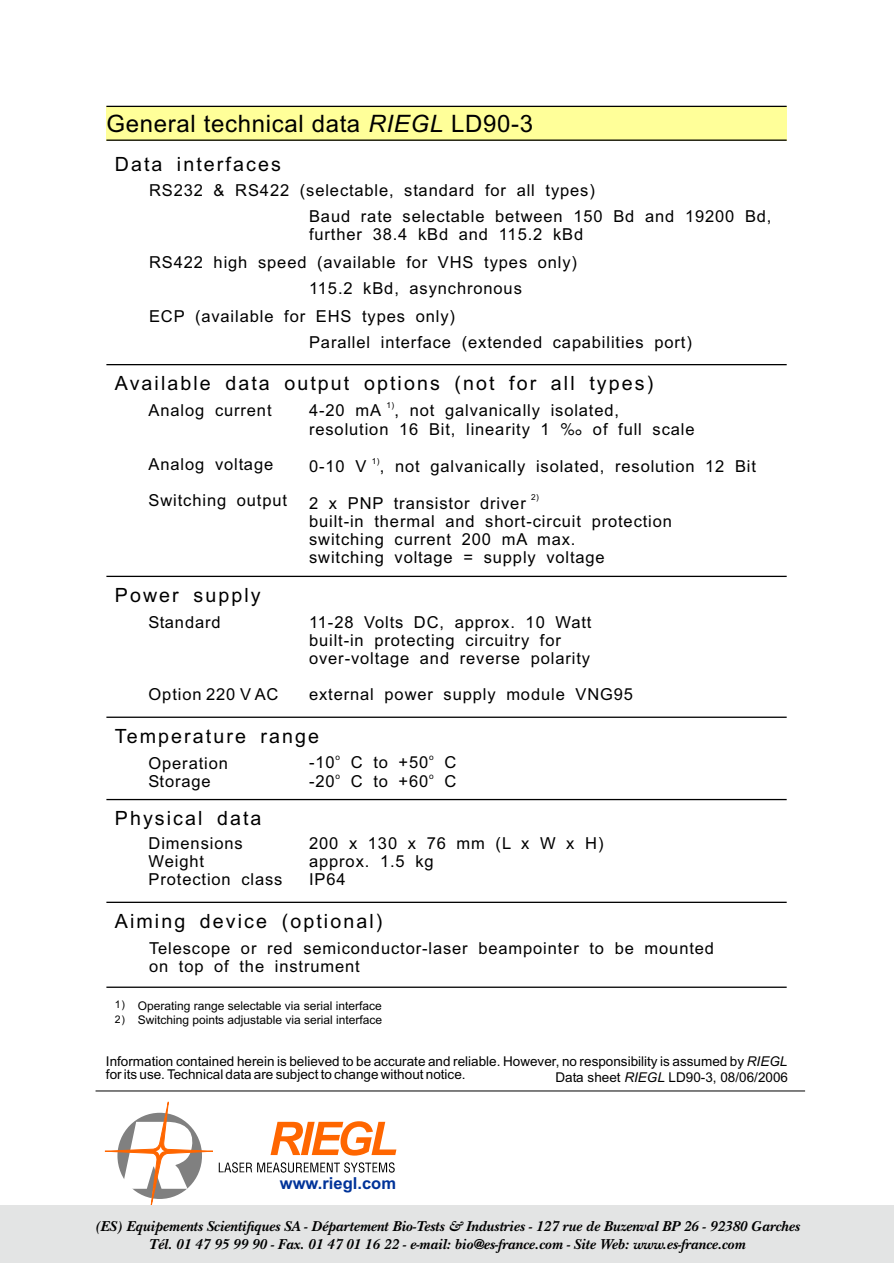
<style>
.page{position:relative;width:894px;height:1263px;background:#fff}
.page>*{position:absolute;margin:0;border:0;box-sizing:border-box;transform-origin:0 0}
.t1{font:24px "Arial";letter-spacing:.03em;color:#000}
.t2{font:19.65px "Arial";letter-spacing:.105em;color:#000}
.t3{font:16.5px/18px "Arial";letter-spacing:.055em;color:#000}
.t4{font:700 16.5px "Arial";color:#039}
.t5{font:italic 700 15px/18px "New Baskerville";color:#000;text-align:center}
.t6{font:13.5px/13.5px "Arial";color:#000}
.t7{font:12px/14.5px "Arial";color:#000}
.t8{font:10.5px/14.9px "Arial";color:#000}
.t9{font:8.25px "Arial";color:#000}
.s1{font-style:italic}
.s2{font-family:"Avant Garde Bk BT"}
</style>
<div class="page">
<div style="left:106px;top:106px;width:681px;height:34px;background:#ff9"></div>
<hr style="left:106px;top:106px;width:680px;height:1px;background:#000">
<hr style="left:106px;top:140px;width:680px;height:1px;background:#000">
<hr style="left:106px;top:364px;width:680px;height:1px;background:#000">
<hr style="left:106px;top:576px;width:680px;height:1px;background:#000">
<hr style="left:106px;top:799px;width:680px;height:1px;background:#000">
<hr style="left:106px;top:902px;width:680px;height:1px;background:#000">
<hr style="left:106px;top:717px;width:680px;height:1px;background:#000">
<hr style="left:106px;top:987px;width:680px;height:1px;background:#000">
<hr style="left:96px;top:1091px;width:709px;height:1px;background:#000">
<svg style="left:104px;top:1101px;width:292px;height:104px"></svg>
<div style="left:0;top:1205px;width:893px;height:58px;background:#e3e4e4"></div>
<h1 class="t1" style="left:106px;top:115px;width:428px">General technical data <span class="s1">RIEGL</span> LD90-3</h1>
<p class="t2" style="left:115px;top:157px;width:167px">Data interfaces</p>
<p class="t3" style="left:149px;top:183px;width:447px">RS232 &amp; RS422 (selectable, standard for all types)</p>
<p class="t3" style="left:309px;top:208px;width:464px">Baud rate selectable between 150 Bd and 19200 Bd, further 38.4 kBd and 115.2 kBd</p>
<p class="t3" style="left:149px;top:255px;width:429px">RS422 high speed (available for VHS types only)</p>
<p class="t3" style="left:149px;top:309px;width:307px">ECP (available for EHS types only)</p>
<p class="t3" style="left:309px;top:281px;width:214px">115.2 kBd, asynchronous</p>
<p class="t3" style="left:309px;top:335px;width:384px">Parallel interface (extended capabilities port)</p>
<p class="t2" style="left:115px;top:376px;width:540px">Available data output options (not for all types)</p>
<p class="t3" style="left:149px;top:402px;width:124px">Analog current</p>
<p class="t3" style="left:149px;top:448px;width:140px;line-height:36.2px">Analog voltage<br>Switching output</p>
<p class="t9" style="left:386px;top:402px;width:9px">1)</p>
<p class="t3" style="left:309px;top:403px;width:387px;line-height:19px">4-20 mA , not galvanically isolated, resolution 16 Bit, linearity 1 <span class="s2">‰</span> of full scale</p>
<p class="t9" style="left:372px;top:458px;width:9px">1)</p>
<p class="t3" style="left:309px;top:458px;width:448px">0-10 V , not galvanically isolated, resolution 12 Bit</p>
<p class="t9" style="left:531px;top:494px;width:9px">2)</p>
<p class="t3" style="left:309px;top:495px;width:364px">2 x PNP transistor driver<br>built-in thermal and short-circuit protection switching current 200 mA max.<br>switching voltage = supply voltage</p>
<p class="t2" style="left:115px;top:588px;width:147px">Power supply</p>
<p class="t3" style="left:149px;top:615px;width:74px">Standard</p>
<p class="t3" style="left:309px;top:615px;width:284px">11-28 Volts DC, approx. 10 Watt built-in protecting circuitry for over-voltage and reverse polarity</p>
<p class="t3" style="left:309px;top:687px;width:325px">external power supply module VNG95</p>
<p class="t2" style="left:115px;top:729px;width:206px">Temperature range</p>
<p class="t3" style="left:148px;top:755px;width:81px">Operation<br>Storage</p>
<p class="t9" style="left:335px;top:754px;width:6px">o</p>
<p class="t9" style="left:429px;top:754px;width:6px">o</p>
<p class="t3" style="left:149px;top:687px;width:131px">Option 220 V AC</p>
<p class="t3" style="left:309px;top:755px;width:149px">-10 C to +50 C</p>
<p class="t9" style="left:335px;top:773px;width:6px">o</p>
<p class="t9" style="left:429px;top:773px;width:6px">o</p>
<p class="t3" style="left:309px;top:774px;width:149px">-20 C to +60 C</p>
<p class="t2" style="left:115px;top:810px;width:148px">Physical data</p>
<p class="t3" style="left:149px;top:835px;width:135px">Dimensions<br>Weight<br>Protection class</p>
<p class="t3" style="left:309px;top:835px;width:296px">200 x 130 x 76 mm (L x W x H) approx. 1.5 kg<br>IP64</p>
<p class="t2" style="left:115px;top:914px;width:269px">Aiming device (optional)</p>
<p class="t3" style="left:149px;top:941px;width:566px">Telescope or red semiconductor-laser beampointer to be mounted on top of the instrument</p>
<p class="t8" style="left:115px;top:998px;width:11px">1)<br>2)</p>
<p class="t7" style="left:138px;top:999px;width:246px">Operating range selectable via serial interface<br>Switching points adjustable via serial interface</p>
<p class="t6" style="left:106px;top:1056px;width:683px">Information contained herein is believed to be accurate and reliable. However, no responsibility is assumed by <span class="s1">RIEGL </span>for its use. Technical data are subject to change without notice.</p>
<p class="t6" style="left:555px;top:1071px;width:234px">Data sheet <span class="s1">RIEGL</span> LD90-3, 08/06/2006</p>
<p class="t4" style="left:280px;top:1177px;width:118px">www.riegl.com</p>
<p class="t5" style="left:94px;top:1217px;width:707px">(ES) Equipements Scientifiques SA - Département Bio-Tests &amp; Industries - 127 rue de Buzenval BP 26 - 92380 Garches<br>Tél. 01 47 95 99 90 - Fax. 01 47 01 16 22 - e-mail: bio@es-france.com - Site Web: www.es-france.com</p>
</div>
